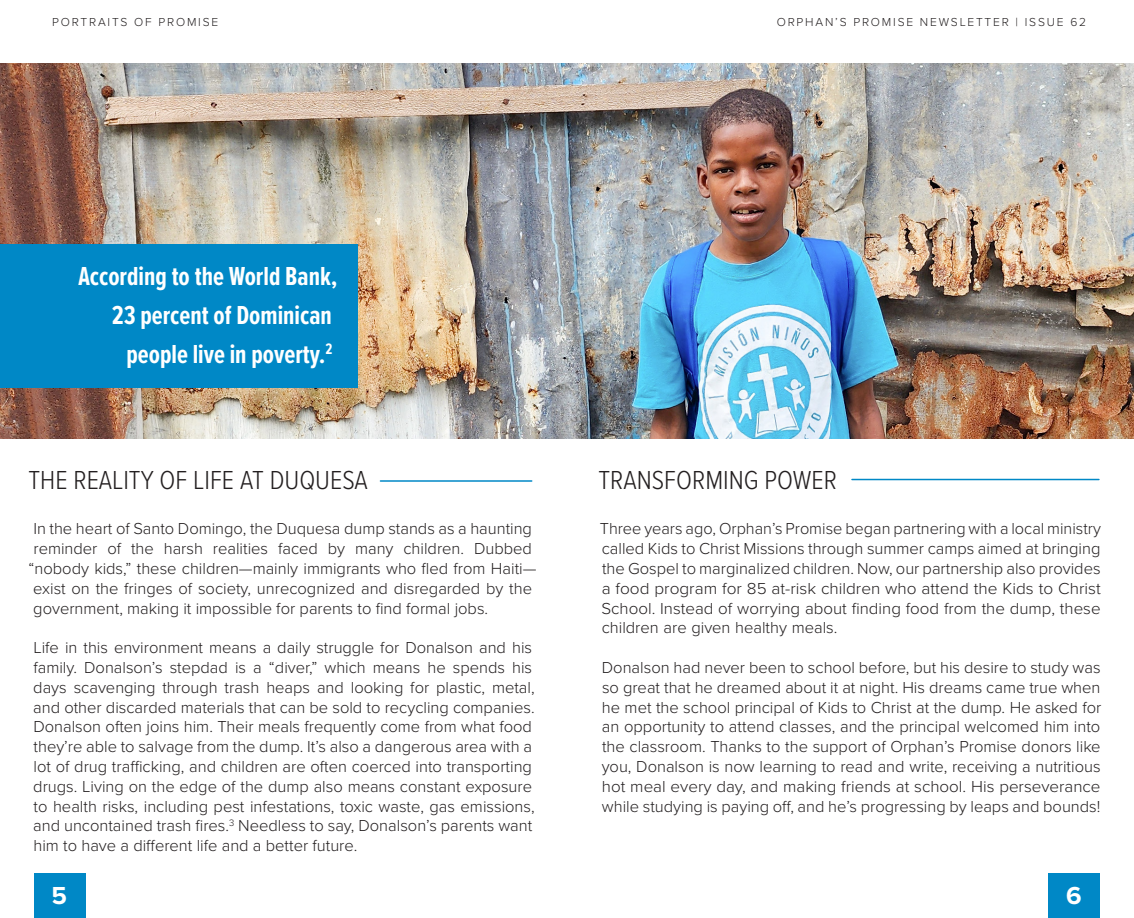
<style>
.page{position:relative;width:1134px;height:918px;background:#fff}
.page>*{position:absolute;margin:0;border:0;box-sizing:border-box;transform-origin:0 0}
.callout{font:700 27px "Proxima Nova Ex Cn";color:#fff}
.t1{font:300 27px "Proxima Nova Cond";color:#231f20}
.body_copy{font:700 25.5px "Proxima Nova";color:#fff}
.callout-2{font:300 16.5px/19.8px "Proxima Nova";color:#231f20}
.t2{font:300 12px "Proxima Nova";letter-spacing:.15em;color:#231f20}
</style>
<div class="page">
<div style="left:34px;top:874px;width:51px;height:44px;background:#0088c6"></div>
<div style="left:1048px;top:874px;width:52px;height:44px;background:#0088c6"></div>
<img style="left:0;top:64px;width:1134px;height:374px">
<hr style="left:380px;top:480px;width:152px;height:2px;background:#0088c6">
<hr style="left:852px;top:479px;width:247px;height:1px;background:#0088c6">
<div style="left:0;top:244px;width:357px;height:144px;background:#0088c6"></div>
<p class="t2" style="left:52px;top:13px;width:168px">PORTRAITS OF PROMISE</p>
<p class="t2" style="left:777px;top:13px;width:311px">ORPHAN’S PROMISE NEWSLETTER | ISSUE 62</p>
<p class="callout" style="left:78px;top:257px;width:261px">According to the World Bank,</p>
<p class="callout" style="left:112px;top:296px;width:222px">23 percent of Dominican</p>
<p class="callout" style="left:127px;top:335px;width:208px">people live in poverty.<sup>2</sup></p>
<p class="t1" style="left:29px;top:460px;width:341px">THE REALITY OF LIFE AT DUQUESA</p>
<p class="t1" style="left:599px;top:460px;width:240px">TRANSFORMING POWER</p>
<p class="callout-2" style="left:29px;top:518px;width:509px">In the heart of Santo Domingo, the Duquesa dump stands as a haunting reminder of the harsh realities faced by many children. Dubbed “nobody kids,” these children—mainly immigrants who fled from Haiti— exist on the fringes of society, unrecognized and disregarded by the government, making it impossible for parents to find formal jobs.</p>
<p class="callout-2" style="left:33px;top:637px;width:503px">Life in this environment means a daily struggle for Donalson and his family. Donalson’s stepdad is a “diver,” which means he spends his days scavenging through trash heaps and looking for plastic, metal, and other discarded materials that can be sold to recycling companies.<br>Donalson often joins him. Their meals frequently come from what food they’re able to salvage from the dump. It’s also a dangerous area with a lot of drug trafficking, and children are often coerced into transporting drugs. Living on the edge of the dump also means constant exposure to health risks, including pest infestations, toxic waste, gas emissions, and uncontained trash fires.<sup>3</sup> Needless to say, Donalson’s parents want him to have a different life and a better future.</p>
<p class="callout-2" style="left:600px;top:518px;width:503px;text-align:justify">Three years ago, Orphan’s Promise began partnering with a local ministry called Kids to Christ Missions through summer camps aimed at bringing the Gospel to marginalized children. Now, our partnership also provides a food program for 85 at-risk children who attend the Kids to Christ School. Instead of worrying about finding food from the dump, these children are given healthy meals.</p>
<p class="callout-2" style="left:602px;top:657px;width:501px;text-align:justify">Donalson had never been to school before, but his desire to study was so great that he dreamed about it at night. His dreams came true when he met the school principal of Kids to Christ at the dump. He asked for an opportunity to attend classes, and the principal welcomed him into the classroom. Thanks to the support of Orphan’s Promise donors like you, Donalson is now learning to read and write, receiving a nutritious hot meal every day, and making friends at school. His perseverance while studying is paying off, and he’s progressing by leaps and bounds!</p>
<p class="body_copy" style="left:52px;top:877px;width:17px">5</p>
<p class="body_copy" style="left:1066px;top:877px;width:17px">6</p>
</div>
